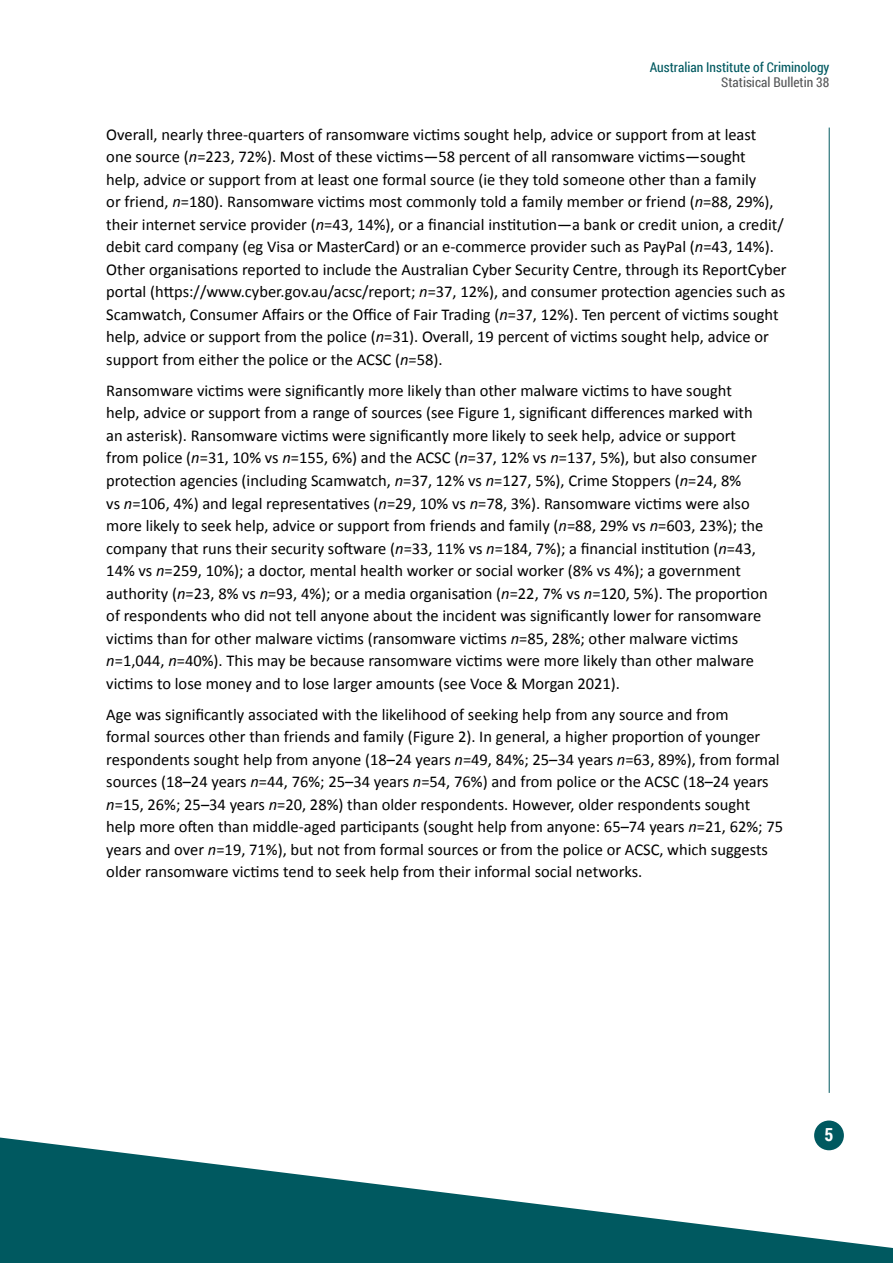
<style>
.page{position:relative;width:893px;height:1263px;background:#fff}
.page>*{position:absolute;margin:0;border:0;box-sizing:border-box;transform-origin:0 0}
.t1{font:700 18px "Roboto Condensed";color:#fff}
.body{font:16.5px/22.5px "Calibri";color:#000}
.t2{font:13.5px "Roboto Condensed";color:#005960}
.t3{font:13.5px "Roboto Condensed";color:#57585a}
.s1{font-style:italic}
</style>
<div class="page">
<hr style="left:829px;top:128px;width:1px;height:965px;background:#005960">
<div style="left:814px;top:1120px;width:30px;height:30px;background:#005960;border-radius:50%"></div>
<svg style="left:0;top:1137px;width:893px;height:126px;fill:#005960"></svg>
<p class="t2" style="left:650px;top:58px;width:181px">Australian Institute of Criminology</p>
<p class="t3" style="left:721px;top:73px;width:110px">Statisical Bulletin 38</p>
<p class="body" style="left:106px;top:123px;width:682px">Overall, nearly three-quarters of ransomware victims sought help, advice or support from at least<br>one source (<span class="s1">n</span>=223, 72%). Most of these victims—58 percent of all ransomware victims—sought<br>help, advice or support from at least one formal source (ie they told someone other than a family<br>or friend, <span class="s1">n</span>=180). Ransomware victims most commonly told a family member or friend (<span class="s1">n</span>=88, 29%), their internet service provider (<span class="s1">n</span>=43, 14%), or a financial institution—a bank or credit union, a credit/ debit card company (eg Visa or MasterCard) or an e-commerce provider such as PayPal (<span class="s1">n</span>=43, 14%).<br>Other organisations reported to include the Australian Cyber Security Centre, through its ReportCyber portal (https://www.cyber.gov.au/acsc/report; <span class="s1">n</span>=37, 12%), and consumer protection agencies such as Scamwatch, Consumer Affairs or the Office of Fair Trading (<span class="s1">n</span>=37, 12%). Ten percent of victims sought help, advice or support from the police (<span class="s1">n</span>=31). Overall, 19 percent of victims sought help, advice or support from either the police or the ACSC (<span class="s1">n</span>=58).</p>
<p class="body" style="left:106px;top:379px;width:663px">Ransomware victims were significantly more likely than other malware victims to have sought help, advice or support from a range of sources (see Figure 1, significant differences marked with an asterisk). Ransomware victims were significantly more likely to seek help, advice or support from police (<span class="s1">n</span>=31, 10% vs <span class="s1">n</span>=155, 6%) and the ACSC (<span class="s1">n</span>=37, 12% vs <span class="s1">n</span>=137, 5%), but also consumer protection agencies (including Scamwatch, <span class="s1">n</span>=37, 12% vs <span class="s1">n</span>=127, 5%), Crime Stoppers (<span class="s1">n</span>=24, 8%<br>vs <span class="s1">n</span>=106, 4%) and legal representatives (<span class="s1">n</span>=29, 10% vs <span class="s1">n</span>=78, 3%). Ransomware victims were also more likely to seek help, advice or support from friends and family (<span class="s1">n</span>=88, 29% vs <span class="s1">n</span>=603, 23%); the company that runs their security software (<span class="s1">n</span>=33, 11% vs <span class="s1">n</span>=184, 7%); a financial institution (<span class="s1">n</span>=43, 14% vs <span class="s1">n</span>=259, 10%); a doctor, mental health worker or social worker (8% vs 4%); a government authority (<span class="s1">n</span>=23, 8% vs <span class="s1">n</span>=93, 4%); or a media organisation (<span class="s1">n</span>=22, 7% vs <span class="s1">n</span>=120, 5%). The proportion of respondents who did not tell anyone about the incident was significantly lower for ransomware victims than for other malware victims (ransomware victims <span class="s1">n</span>=85, 28%; other malware victims <span class="s1">n</span>=1,044, <span class="s1">n</span>=40%). This may be because ransomware victims were more likely than other malware victims to lose money and to lose larger amounts (see Voce &amp; Morgan 2021).</p>
<p class="body" style="left:106px;top:703px;width:678px">Age was significantly associated with the likelihood of seeking help from any source and from<br>formal sources other than friends and family (Figure 2). In general, a higher proportion of younger respondents sought help from anyone (18–24 years <span class="s1">n</span>=49, 84%; 25–34 years <span class="s1">n</span>=63, 89%), from formal sources (18–24 years <span class="s1">n</span>=44, 76%; 25–34 years <span class="s1">n</span>=54, 76%) and from police or the ACSC (18–24 years <span class="s1">n</span>=15, 26%; 25–34 years <span class="s1">n</span>=20, 28%) than older respondents. However, older respondents sought help more often than middle-aged participants (sought help from anyone: 65–74 years <span class="s1">n</span>=21, 62%; 75 years and over <span class="s1">n</span>=19, 71%), but not from formal sources or from the police or ACSC, which suggests older ransomware victims tend to seek help from their informal social networks.</p>
<p class="t1" style="left:824px;top:1122px;width:10px">5</p>
</div>
